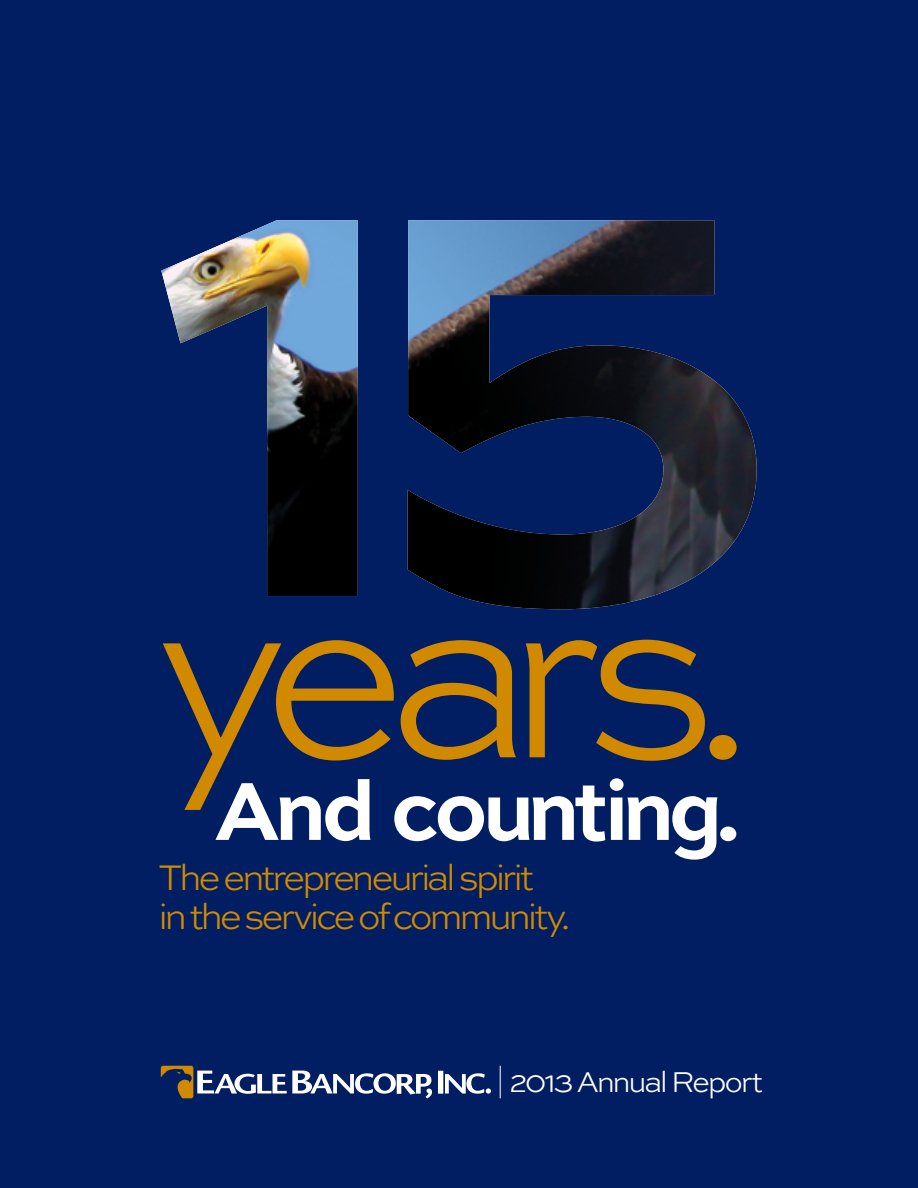
<style>
.page{position:relative;width:918px;height:1188px;background:#001e61}
.page>*{position:absolute;margin:0;border:0;box-sizing:border-box;transform-origin:0 0}
.t1{font:300 248.25px "Sweet Sans";letter-spacing:-.1em;color:#d18a00}
.t2{font:700 86.85px "Sweet Sans";letter-spacing:-.065em;color:#fff}
.t3{font:300 37.5px/39px "Sweet Sans";letter-spacing:-.09em;color:#d18a00}
.t4{font:300 30.3px "Sweet Sans";letter-spacing:-.08em;color:#fff}
</style>
<div class="page">
<hr style="left:500px;top:1066px;width:1px;height:32px;background:#fff">
<svg style="left:161px;top:1066px;width:330px;height:32px"></svg>
<img style="left:161px;top:220px;width:596px;height:389px">
<p class="t1" style="left:154px;top:533px;width:605px">years.</p>
<p class="t2" style="left:214px;top:761px;width:528px">And counting.</p>
<p class="t3" style="left:159px;top:860px;width:414px">The entrepreneurial spirit in the service of community.</p>
<p class="t4" style="left:509px;top:1065px;width:255px">2013 Annual Report</p>
</div>
